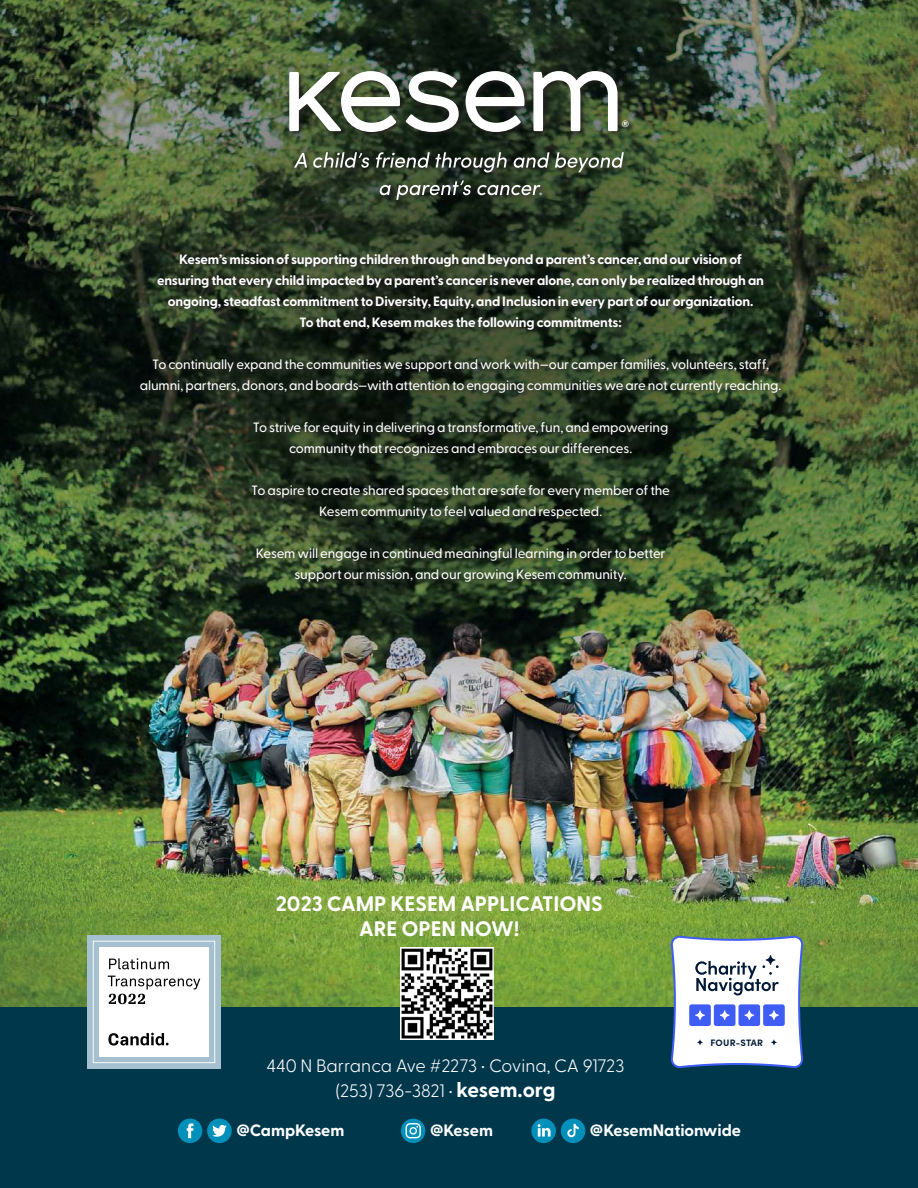
<style>
.page{position:relative;width:918px;height:1188px;background:#fff}
.page>*{position:absolute;margin:0;border:0;box-sizing:border-box;transform-origin:0 0}
.t1{font:700 21px/25.2px "Greycliff CF";color:#fff;text-align:center}
.t2{font:300 18px/25.2px "Greycliff CF";color:#fff;text-align:center}
.t3{font:700 16.5px "Greycliff CF";letter-spacing:-.005em;color:#fff}
.t4{font:500 14.55px "Avenir Next";color:#fff}
.t5{font:500 13.5px/21px "Greycliff CF";letter-spacing:-.015em;color:#fff;text-align:center}
.t6{font:700 13.5px/21px "Greycliff CF";letter-spacing:-.015em;color:#fff;text-align:center}
.t7{font:700 9.3px "Sofia Pro";letter-spacing:.02em;color:#011936}
.t8{font:500 6.15px "Avenir Next";color:#fff;scale:1.08 1}
.s1{font-weight:700;font-size:21px}
</style>
<div class="page">
<img style="left:0;top:0;width:918px;height:1008px">
<div style="left:0;top:1008px;width:918px;height:180px;background:#00374b"></div>
<div style="left:139px;top:253px;width:647px;height:334px;background:#231f20;opacity:.75"></div>
<div style="left:207px;top:1119px;width:25px;height:24px;background:#0090ba;border-radius:50%"></div>
<svg style="left:212px;top:1125px;width:15px;height:12px"></svg>
<div style="left:178px;top:1119px;width:24px;height:24px;background:#0090ba;border-radius:50%"></div>
<svg style="left:187px;top:1123px;width:6px;height:15px"></svg>
<div style="left:531px;top:1119px;width:25px;height:24px;background:#0090ba;border-radius:50%"></div>
<svg style="left:538px;top:1124px;width:13px;height:13px"></svg>
<div style="left:288px;top:70px;width:347px;height:135px;background:#231f20;opacity:.75"></div>
<svg style="left:289px;top:71px;width:111px;height:61px"></svg>
<svg style="left:406px;top:71px;width:53px;height:61px"></svg>
<svg style="left:466px;top:71px;width:58px;height:61px"></svg>
<svg style="left:533px;top:71px;width:85px;height:60px"></svg>
<svg style="left:294px;top:153px;width:13px;height:15px"></svg>
<svg style="left:313px;top:152px;width:56px;height:16px"></svg>
<svg style="left:376px;top:152px;width:131px;height:21px;background:#50594e"></svg>
<svg style="left:513px;top:152px;width:111px;height:20px;background:#5e6b57"></svg>
<svg style="left:379px;top:181px;width:92px;height:19px;background:#576053"></svg>
<svg style="left:477px;top:185px;width:64px;height:10px"></svg>
<svg style="left:401px;top:1119px;width:24px;height:24px"></svg>
<div style="left:87px;top:935px;width:134px;height:134px;background:#a5c0ce"></div>
<svg style="left:93px;top:941px;width:122px;height:122px"></svg>
<svg style="left:670px;top:936px;width:134px;height:132px"></svg>
<div style="left:561px;top:1119px;width:24px;height:24px;background:#0090ba;border-radius:50%"></div>
<svg style="left:567px;top:1124px;width:12px;height:13px"></svg>
<img style="left:401px;top:947px;width:92px;height:92px">
<p class="t8" style="left:539px;top:190px;width:5px">®</p>
<p class="t4" style="left:621px;top:114px;width:10px">®</p>
<p class="t6" style="left:157px;top:249px;width:608px">Kesem’s mission of supporting children through and beyond a parent’s cancer, and our vision of ensuring that every child impacted by a parent’s cancer is never alone, can only be realized through an ongoing, steadfast commitment to Diversity, Equity, and Inclusion in every part of our organization.<br>To that end, Kesem makes the following commitments:</p>
<p class="t5" style="left:140px;top:354px;width:643px">To continually expand the communities we support and work with—our camper families, volunteers, staff, alumni, partners, donors, and boards—with attention to engaging communities we are not currently reaching.</p>
<p class="t5" style="left:253px;top:417px;width:417px">To strive for equity in delivering a transformative, fun, and empowering community that recognizes and embraces our differences.</p>
<p class="t5" style="left:251px;top:480px;width:420px">To aspire to create shared spaces that are safe for every member of the<br>Kesem community to feel valued and respected.</p>
<p class="t5" style="left:256px;top:543px;width:411px">Kesem will engage in continued meaningful learning in order to better support our mission, and our growing Kesem community.</p>
<h1 class="t1" style="left:276px;top:892px;width:329px">2023 CAMP KESEM APPLICATIONS<br>ARE OPEN NOW!</h1>
<p class="t7" style="left:711px;top:1035px;width:54px">FOUR-STAR</p>
<h2 class="t2" style="left:267px;top:1053px;width:359px">440 N Barranca Ave #2273 • Covina, CA 91723 (253) 736-3821 • <span class="s1">kesem.org</span></h2>
<p class="t3" style="left:237px;top:1120px;width:109px">@CampKesem</p>
<p class="t3" style="left:590px;top:1120px;width:153px">@KesemNationwide</p>
<p class="t3" style="left:430px;top:1120px;width:65px">@Kesem</p>
</div>
